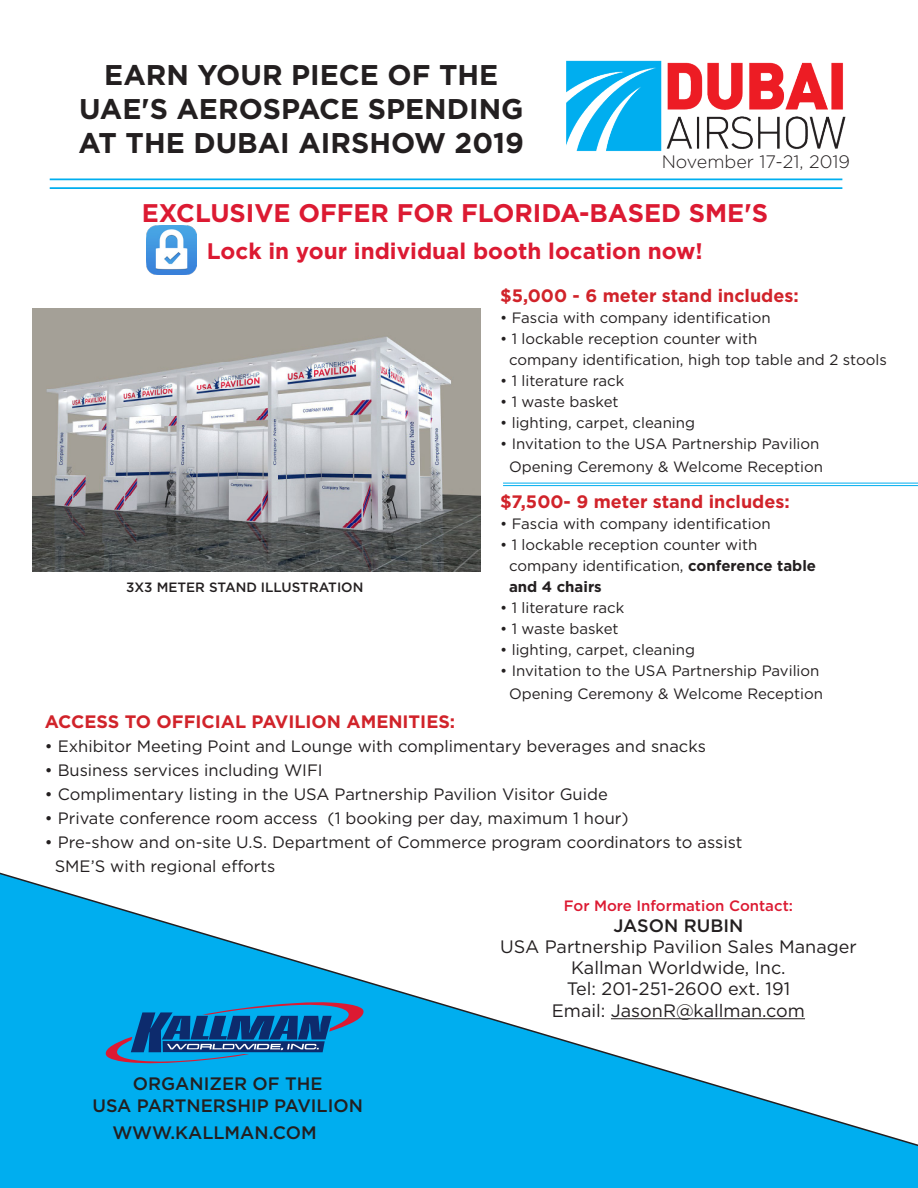
<style>
.page{position:relative;width:918px;height:1188px;background:#fff}
.page>*{position:absolute;margin:0;border:0;box-sizing:border-box;transform-origin:0 0}
.t1{font:700 28.5px/34.2px "Gotham";color:#231f20;text-align:center}
.t2{font:700 25.5px "Gotham";color:#dc1a32}
.t3{font:700 22.5px "Gotham";color:#dc1a32}
.t4{font:18px/21px "Gotham";color:#231f20;text-align:center}
.t5{font:700 18px "Gotham";color:#d1232a}
.t6{font:500 18px "Gotham";color:#231f20}
.t7{font:300 18px "Gotham";color:#231f20}
.t8{font:16.5px/24px "Gotham";color:#231f20}
.t9{font:15px/22.5px "Gotham";color:#231f20;text-align:right}
.t10{font:700 15px/21px "Gotham";color:#231f20}
.t11{font:500 15px "Gotham";color:#dc1a32}
.t12{font:500 13.5px "Gotham";color:#231f20}
.s1{font-weight:400}
</style>
<div class="page">
<hr style="left:50px;top:178px;width:792px;height:2px;background:#00aeef">
<hr style="left:50px;top:187px;width:792px;height:2px;background:#00aeef">
<img style="left:32px;top:309px;width:448px;height:263px">
<img style="left:566px;top:60px;width:280px;height:92px">
<svg style="left:0;top:872px;width:918px;height:316px"></svg>
<svg style="left:105px;top:1002px;width:260px;height:62px;background:#187ab7"></svg>
<hr style="left:503px;top:483px;width:415px;height:1px;background:#00aeef">
<hr style="left:503px;top:485px;width:415px;height:1px;background:#00aeef">
<img style="left:147px;top:226px;width:49px;height:49px">
<p class="t1" style="left:79px;top:57px;width:446px">EARN YOUR PIECE OF THE<br>UAE'S AEROSPACE SPENDING</p>
<p class="t1" style="left:79px;top:126px;width:447px">AT THE DUBAI AIRSHOW 2019</p>
<p class="t7" style="left:662px;top:150px;width:190px">November 17-21, 2019</p>
<p class="t2" style="left:142px;top:196px;width:628px">EXCLUSIVE OFFER FOR FLORIDA-BASED SME'S</p>
<p class="t3" style="left:207px;top:236px;width:498px">Lock in your individual booth location now!</p>
<p class="t12" style="left:126px;top:579px;width:239px">3X3 METER STAND ILLUSTRATION</p>
<p class="t5" style="left:500px;top:284px;width:300px">$5,000 - 6 meter stand includes:</p>
<p class="t9" style="left:500px;top:306px;width:272px">• Fascia with company identification</p>
<p class="t9" style="left:500px;top:327px;width:259px">• 1 lockable reception counter with</p>
<p class="t9" style="left:509px;top:348px;width:379px">company identification, high top table and 2 stools</p>
<p class="t9" style="left:500px;top:369px;width:126px">• 1 literature rack</p>
<p class="t9" style="left:500px;top:390px;width:120px">• 1 waste basket</p>
<p class="t9" style="left:500px;top:411px;width:196px">• lighting, carpet, cleaning</p>
<p class="t9" style="left:500px;top:432px;width:324px">• Invitation to the USA Partnership Pavilion<br>Opening Ceremony &amp; Welcome Reception</p>
<p class="t5" style="left:500px;top:490px;width:291px">$7,500- 9 meter stand includes:</p>
<p class="t9" style="left:500px;top:513px;width:272px">• Fascia with company identification</p>
<p class="t9" style="left:500px;top:534px;width:259px">• 1 lockable reception counter with</p>
<p class="t10" style="left:509px;top:556px;width:309px"><span class="s1">company identification,</span> conference table and 4 chairs</p>
<p class="t9" style="left:500px;top:597px;width:126px">• 1 literature rack</p>
<p class="t9" style="left:500px;top:618px;width:120px">• 1 waste basket</p>
<p class="t9" style="left:500px;top:639px;width:196px">• lighting, carpet, cleaning</p>
<p class="t9" style="left:500px;top:660px;width:324px">• Invitation to the USA Partnership Pavilion<br>Opening Ceremony &amp; Welcome Reception</p>
<p class="t5" style="left:45px;top:710px;width:412px">ACCESS TO OFFICIAL PAVILION AMENITIES:</p>
<p class="t8" style="left:45px;top:734px;width:663px">• Exhibitor Meeting Point and Lounge with complimentary beverages and snacks</p>
<p class="t8" style="left:45px;top:758px;width:279px">• Business services including WIFI</p>
<p class="t8" style="left:45px;top:782px;width:565px">• Complimentary listing in the USA Partnership Pavilion Visitor Guide</p>
<p class="t8" style="left:45px;top:806px;width:585px">• Private conference room access (1 booking per day, maximum 1 hour)</p>
<p class="t8" style="left:55px;top:830px;width:689px;text-indent:-10px">• Pre-show and on-site U.S. Department of Commerce program coordinators to assist<br>SME’S with regional efforts</p>
<p class="t6" style="left:133px;top:1072px;width:191px">ORGANIZER OF THE</p>
<p class="t6" style="left:92px;top:1093px;width:272px">USA PARTNERSHIP PAVILION</p>
<p class="t6" style="left:112px;top:1121px;width:206px">WWW.KALLMAN.COM</p>
<p class="t11" style="left:564px;top:896px;width:231px">For More Information Contact:</p>
<p class="t6" style="left:614px;top:914px;width:131px">JASON RUBIN</p>
<p class="t4" style="left:500px;top:936px;width:358px">USA Partnership Pavilion Sales Manager<br>Kallman Worldwide, Inc.</p>
<p class="t4" style="left:567px;top:978px;width:225px">Tel: 201-251-2600 ext. 191</p>
<p class="t4" style="left:552px;top:1000px;width:255px">Email: JasonR@kallman.com</p>
</div>
